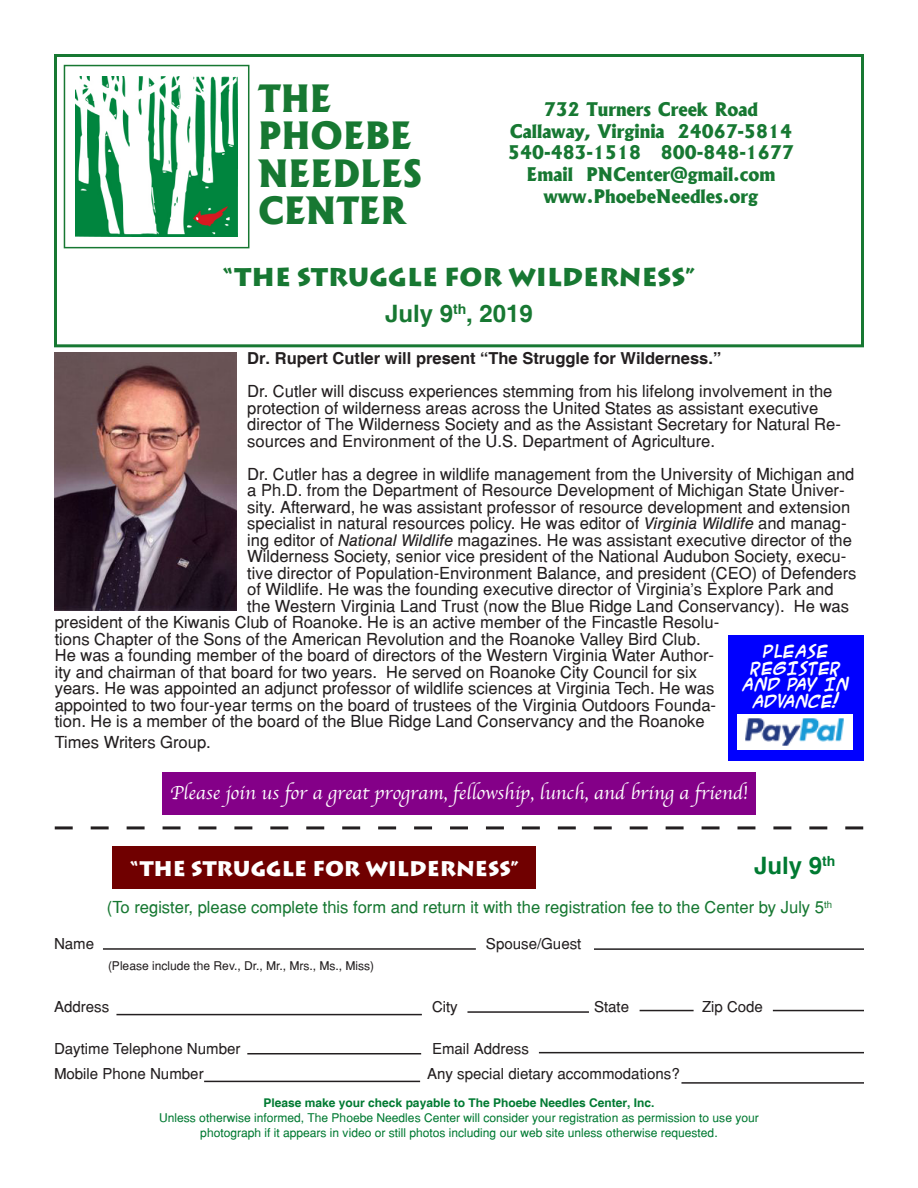
<style>
.page{position:relative;width:918px;height:1188px;background:#fff}
.page>*{position:absolute;margin:0;border:0;box-sizing:border-box;transform-origin:0 0}
.t1{font:800 36px "Albertus";color:#177832}
.t2{font:900 25.5px "Lithos Pro";color:#177832}
.t3{font:700 24px "Helvetica";color:#177832}
.t4{font:700 24px "Helvetica";color:#007a32}
.t5{font:900 21px "Lithos Pro";color:#fff}
.t6{font:19.5px "Apple Chancery";color:#fff}
.t7{font:800 18px "Albertus";color:#177832}
.t8{font:16.5px/16.5px "Helvetica";color:#231f20}
.t9{font:16.5px "Helvetica";color:#177832}
.t10{font:700 16.5px "Helvetica";color:#231f20}
.t11{font:15px "Helvetica";color:#231f20}
.t12{font:700 15px/16.5px "ACME Secret Agent";color:#fff;text-align:center}
.t13{font:12px "Helvetica";color:#007a32}
.t14{font:700 12px "Helvetica";color:#007a32}
.t15{font:12px "Helvetica";color:#231f20}
.s1{font-family:"Helvetica BQ";font-style:italic}
</style>
<div class="page">
<div style="left:113px;top:847px;width:423px;height:42px;background:#700000"></div>
<div style="left:54px;top:54px;width:810px;height:293px;background:#fff;border:3px solid #177832"></div>
<div style="left:162px;top:772px;width:594px;height:42px;background:#840088"></div>
<img style="left:76px;top:76px;width:162px;height:161px">
<div style="left:64px;top:65px;width:185px;height:183px;border:2px solid #177832"></div>
<div style="left:728px;top:635px;width:135px;height:125px;background:#00f"></div>
<img style="left:738px;top:715px;width:115px;height:35px">
<img style="left:55px;top:352px;width:182px;height:259px">
<hr style="left:681px;top:1082px;width:183px;height:2px;background:#231f20">
<hr style="left:103px;top:948px;width:373px;height:2px;background:#231f20">
<hr style="left:467px;top:1011px;width:122px;height:2px;background:#231f20">
<hr style="left:640px;top:1010px;width:54px;height:1px;background:#231f20">
<hr style="left:773px;top:1010px;width:91px;height:1px;background:#231f20">
<hr style="left:247px;top:1053px;width:174px;height:1px;background:#231f20">
<hr style="left:539px;top:1052px;width:325px;height:1px;background:#231f20">
<hr style="left:594px;top:948px;width:270px;height:2px;background:#231f20">
<hr style="left:116px;top:1014px;width:306px;height:1px;background:#231f20">
<hr style="left:204px;top:1081px;width:216px;height:1px;background:#231f20">
<svg style="left:55px;top:826px;width:808px;height:3px"></svg>
<p class="t1" style="left:258px;top:75px;width:75px">THE</p>
<p class="t1" style="left:258px;top:113px;width:156px">PHOEBE</p>
<p class="t1" style="left:258px;top:150px;width:165px">NEEDLES</p>
<p class="t1" style="left:258px;top:188px;width:149px">CENTER</p>
<p class="t7" style="left:544px;top:98px;width:216px">732 Turners Creek Road</p>
<p class="t7" style="left:510px;top:120px;width:284px">Callaway, Virginia 24067-5814</p>
<p class="t7" style="left:508px;top:141px;width:287px">540-483-1518 800-848-1677</p>
<p class="t7" style="left:527px;top:163px;width:250px">Email PNCenter@gmail.com</p>
<p class="t7" style="left:544px;top:185px;width:216px">www.PhoebeNeedles.org</p>
<p class="t2" style="left:223px;top:261px;width:474px">“THE STRUGGLE FOR WILDERNESS”</p>
<p class="t3" style="left:385px;top:299px;width:149px">July 9<sup>th</sup>, 2019</p>
<p class="t10" style="left:247px;top:348px;width:476px">Dr. Rupert Cutler will present “The Struggle for Wilderness.”</p>
<p class="t8" style="left:247px;top:383px;width:595px">Dr. Cutler will discuss experiences stemming from his lifelong involvement in the protection of wilderness areas across the United States as assistant executive director of The Wilderness Society and as the Assistant Secretary for Natural Re&shy;sources and Environment of the U.S. Department of Agriculture.</p>
<p class="t8" style="left:247px;top:465px;width:609px">Dr. Cutler has a degree in wildlife management from the University of Michigan and</p>
<p class="t8" style="left:247px;top:482px;width:599px">a Ph.D. from the Department of Resource Development of Michigan State Univer-</p>
<p class="t8" style="left:247px;top:498px;width:604px">sity. Afterward, he was assistant professor of resource development and extension</p>
<p class="t8" style="left:247px;top:515px;width:601px">specialist in natural resources policy. He was editor of <span class="s1">Virginia Wildlife</span> and manag-</p>
<p class="t8" style="left:247px;top:531px;width:606px">ing editor of <span class="s1">National Wildlife</span> magazines. He was assistant executive director of the</p>
<p class="t8" style="left:247px;top:548px;width:600px">Wilderness Society, senior vice president of the National Audubon Society, execu-</p>
<p class="t8" style="left:247px;top:564px;width:611px">tive director of Population-Environment Balance, and president (CEO) of Defenders</p>
<p class="t8" style="left:247px;top:581px;width:588px">of Wildlife. He was the founding executive director of Virginia’s Explore Park and</p>
<p class="t8" style="left:247px;top:597px;width:603px">the Western Virginia Land Trust (now the Blue Ridge Land Conservancy). He was</p>
<p class="t8" style="left:55px;top:614px;width:666px">president of the Kiwanis Club of Roanoke. He is an active member of the Fincastle Resolu-</p>
<p class="t8" style="left:55px;top:630px;width:647px">tions Chapter of the Sons of the American Revolution and the Roanoke Valley Bird Club.</p>
<p class="t8" style="left:55px;top:647px;width:661px">He was a founding member of the board of directors of the Western Virginia Water Author-</p>
<p class="t8" style="left:55px;top:663px;width:644px">ity and chairman of that board for two years. He served on Roanoke City Council for six</p>
<p class="t8" style="left:55px;top:680px;width:661px">years. He was appointed an adjunct professor of wildlife sciences at Virginia Tech. He was</p>
<p class="t8" style="left:55px;top:696px;width:663px">appointed to two four-year terms on the board of trustees of the Virginia Outdoors Founda-</p>
<p class="t8" style="left:55px;top:713px;width:652px">tion. He is a member of the board of the Blue Ridge Land Conservancy and the Roanoke</p>
<p class="t8" style="left:55px;top:734px;width:158px">Times Writers Group.</p>
<p class="t12" style="left:763px;top:643px;width:67px">PLEASE</p>
<p class="t12" style="left:750px;top:659px;width:92px">REGISTER</p>
<p class="t12" style="left:742px;top:676px;width:109px">AND PAY IN<br>ADVANCE!</p>
<p class="t6" style="left:170px;top:778px;width:579px">Please join us for a great program, fellowship, lunch, and bring a friend!</p>
<p class="t5" style="left:130px;top:855px;width:391px">“THE STRUGGLE FOR WILDERNESS”</p>
<p class="t4" style="left:754px;top:851px;width:83px">July 9<sup>th</sup></p>
<p class="t9" style="left:107px;top:897px;width:727px">(To register, please complete this form and return it with the registration fee to the Center by July 5<sup>th</sup></p>
<p class="t11" style="left:54px;top:934px;width:42px">Name</p>
<p class="t11" style="left:486px;top:934px;width:97px">Spouse/Guest</p>
<p class="t15" style="left:108px;top:958px;width:268px">(Please include the Rev., Dr., Mr., Mrs., Ms., Miss)</p>
<p class="t11" style="left:54px;top:997px;width:57px">Address</p>
<p class="t11" style="left:432px;top:997px;width:27px">City</p>
<p class="t11" style="left:594px;top:997px;width:37px">State</p>
<p class="t11" style="left:702px;top:997px;width:63px">Zip Code</p>
<p class="t11" style="left:54px;top:1039px;width:188px">Daytime Telephone Number</p>
<p class="t11" style="left:432px;top:1039px;width:98px">Email Address</p>
<p class="t11" style="left:54px;top:1065px;width:151px">Mobile Phone Number</p>
<p class="t11" style="left:427px;top:1065px;width:254px">Any special dietary accommodations?</p>
<p class="t14" style="left:264px;top:1096px;width:392px">Please make your check payable to The Phoebe Needles Center, Inc.</p>
<p class="t13" style="left:159px;top:1111px;width:601px">Unless otherwise informed, The Phoebe Needles Center will consider your registration as permission to use your</p>
<p class="t13" style="left:200px;top:1126px;width:519px">photograph if it appears in video or still photos including our web site unless otherwise requested.</p>
</div>
